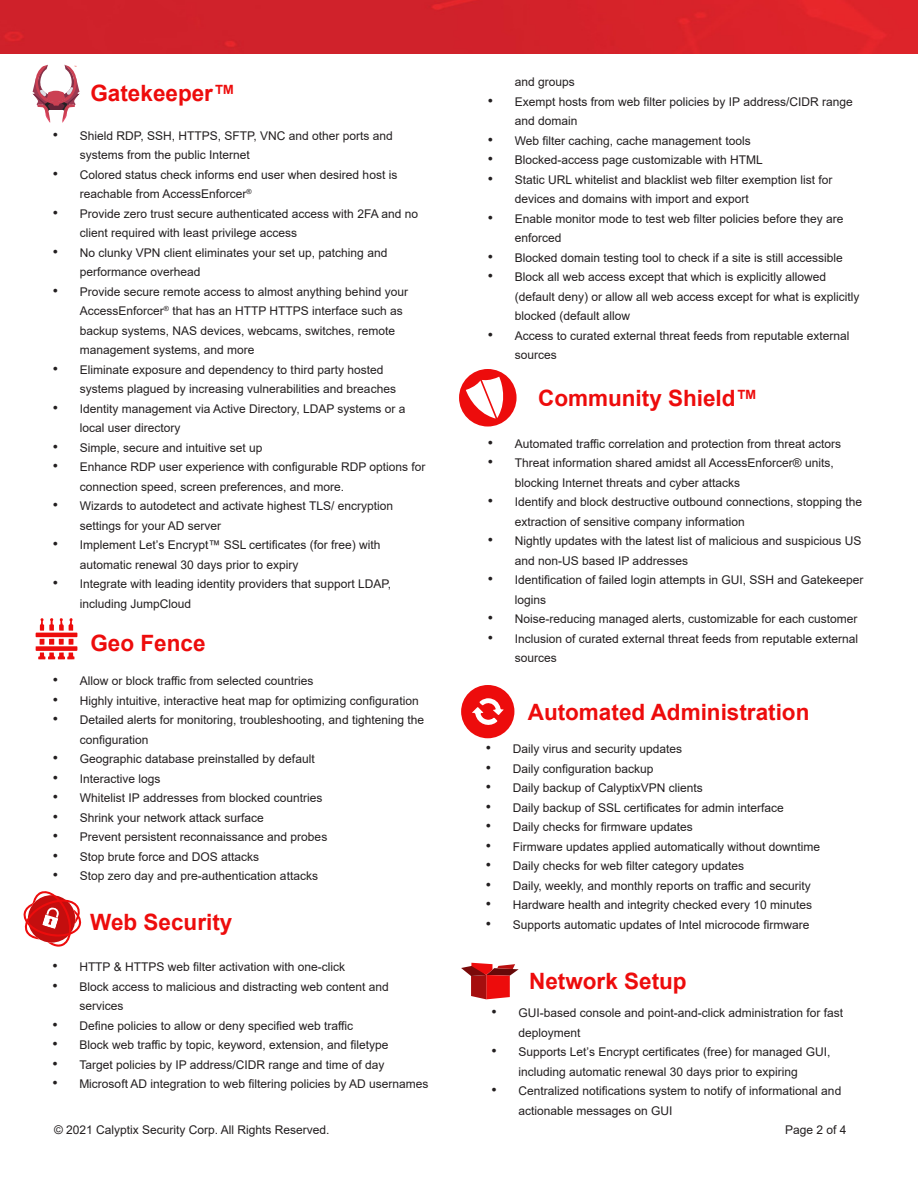
<style>
.page{position:relative;width:918px;height:1188px;background:#fff}
.page>*{position:absolute;margin:0;border:0;box-sizing:border-box;transform-origin:0 0}
.t1{font:700 22.5px "Arial";color:#ed0c0c}
.t2{font:12px/19.5px "Arial";color:#231f20}
.t3{font:3.15px "Myriad Pro";color:#e72419;scale:1.1 1}
.s1{font-size:15px}
</style>
<div class="page">
<img style="left:0;top:0;width:918px;height:54px">
<svg style="left:461px;top:963px;width:58px;height:36px"></svg>
<svg style="left:24px;top:891px;width:57px;height:56px"></svg>
<svg style="left:461px;top:685px;width:53px;height:53px"></svg>
<svg style="left:33px;top:65px;width:47px;height:57px"></svg>
<svg style="left:459px;top:369px;width:58px;height:58px"></svg>
<svg style="left:36px;top:618px;width:41px;height:41px"></svg>
<p class="t3" style="left:75px;top:65px;width:3px">™</p>
<p class="t1" style="left:90px;top:77px;width:147px">Gatekeeper™</p>
<p class="t2" style="left:80px;top:125px;width:315px;text-indent:-27px"><span class="s1">•</span> Shield RDP, SSH, HTTPS, SFTP, VNC and other ports and systems from the public Internet</p>
<p class="t2" style="left:80px;top:164px;width:319px;text-indent:-27px"><span class="s1">•</span> Colored status check informs end user when desired host is reachable from AccessEnforcer<sup>®</sup></p>
<p class="t2" style="left:80px;top:203px;width:340px;text-indent:-27px"><span class="s1">•</span> Provide zero trust secure authenticated access with 2FA and no client required with least privilege access</p>
<p class="t2" style="left:80px;top:242px;width:309px;text-indent:-27px"><span class="s1">•</span> No clunky VPN client eliminates your set up, patching and performance overhead</p>
<p class="t2" style="left:80px;top:281px;width:330px;text-indent:-27px"><span class="s1">•</span> Provide secure remote access to almost anything behind your AccessEnforcer<sup>®</sup> that has an HTTP HTTPS interface such as backup systems, NAS devices, webcams, switches, remote management systems, and more</p>
<p class="t2" style="left:80px;top:359px;width:318px;text-indent:-27px"><span class="s1">•</span> Eliminate exposure and dependency to third party hosted systems plagued by increasing vulnerabilities and breaches</p>
<p class="t2" style="left:80px;top:398px;width:327px;text-indent:-27px"><span class="s1">•</span> Identity management via Active Directory, LDAP systems or a local user directory</p>
<p class="t2" style="left:53px;top:437px;width:211px"><span class="s1">•</span> Simple, secure and intuitive set up</p>
<p class="t2" style="left:80px;top:457px;width:347px;text-indent:-27px"><span class="s1">•</span> Enhance RDP user experience with configurable RDP options for connection speed, screen preferences, and more.</p>
<p class="t2" style="left:80px;top:496px;width:315px;text-indent:-27px"><span class="s1">•</span> Wizards to autodetect and activate highest TLS/ encryption settings for your AD server</p>
<p class="t2" style="left:80px;top:535px;width:302px;text-indent:-27px"><span class="s1">•</span> Implement Let’s Encrypt™ SSL certificates (for free) with automatic renewal 30 days prior to expiry</p>
<p class="t2" style="left:80px;top:574px;width:313px;text-indent:-27px"><span class="s1">•</span> Integrate with leading identity providers that support LDAP, including JumpCloud</p>
<p class="t1" style="left:90px;top:627px;width:117px">Geo Fence</p>
<p class="t2" style="left:53px;top:671px;width:262px"><span class="s1">•</span> Allow or block traffic from selected countries</p>
<p class="t2" style="left:53px;top:691px;width:367px"><span class="s1">•</span> Highly intuitive, interactive heat map for optimizing configuration</p>
<p class="t2" style="left:80px;top:710px;width:346px;text-indent:-27px"><span class="s1">•</span> Detailed alerts for monitoring, troubleshooting, and tightening the configuration</p>
<p class="t2" style="left:53px;top:749px;width:263px"><span class="s1">•</span> Geographic database preinstalled by default</p>
<p class="t2" style="left:53px;top:769px;width:109px"><span class="s1">•</span> Interactive logs</p>
<p class="t2" style="left:53px;top:788px;width:271px"><span class="s1">•</span> Whitelist IP addresses from blocked countries</p>
<p class="t2" style="left:53px;top:808px;width:213px"><span class="s1">•</span> Shrink your network attack surface</p>
<p class="t2" style="left:53px;top:827px;width:276px"><span class="s1">•</span> Prevent persistent reconnaissance and probes</p>
<p class="t2" style="left:53px;top:847px;width:208px"><span class="s1">•</span> Stop brute force and DOS attacks</p>
<p class="t2" style="left:53px;top:866px;width:267px"><span class="s1">•</span> Stop zero day and pre-authentication attacks</p>
<p class="t1" style="left:90px;top:906px;width:144px">Web Security</p>
<p class="t2" style="left:52px;top:957px;width:294px"><span class="s1">•</span> HTTP &amp; HTTPS web filter activation with one-click</p>
<p class="t2" style="left:79px;top:977px;width:311px;text-indent:-27px"><span class="s1">•</span> Block access to malicious and distracting web content and services</p>
<p class="t2" style="left:52px;top:1016px;width:302px"><span class="s1">•</span> Define policies to allow or deny specified web traffic</p>
<p class="t2" style="left:52px;top:1035px;width:338px"><span class="s1">•</span> Block web traffic by topic, keyword, extension, and filetype</p>
<p class="t2" style="left:52px;top:1055px;width:334px"><span class="s1">•</span> Target policies by IP address/CIDR range and time of day</p>
<p class="t2" style="left:52px;top:1074px;width:378px"><span class="s1">•</span> Microsoft AD integration to web filtering policies by AD usernames</p>
<p class="t2" style="left:515px;top:72px;width:62px">and groups</p>
<p class="t2" style="left:515px;top:92px;width:339px;text-indent:-27px"><span class="s1">•</span> Exempt hosts from web filter policies by IP address/CIDR range and domain</p>
<p class="t2" style="left:488px;top:131px;width:264px"><span class="s1">•</span> Web filter caching, cache management tools</p>
<p class="t2" style="left:488px;top:150px;width:277px"><span class="s1">•</span> Blocked-access page customizable with HTML</p>
<p class="t2" style="left:515px;top:170px;width:319px;text-indent:-27px"><span class="s1">•</span> Static URL whitelist and blacklist web filter exemption list for devices and domains with import and export</p>
<p class="t2" style="left:515px;top:209px;width:330px;text-indent:-27px"><span class="s1">•</span> Enable monitor mode to test web filter policies before they are enforced</p>
<p class="t2" style="left:488px;top:248px;width:357px"><span class="s1">•</span> Blocked domain testing tool to check if a site is still accessible</p>
<p class="t2" style="left:515px;top:267px;width:346px;text-indent:-27px"><span class="s1">•</span> Block all web access except that which is explicitly allowed (default deny) or allow all web access except for what is explicitly blocked (default allow</p>
<p class="t2" style="left:515px;top:326px;width:336px;text-indent:-27px"><span class="s1">•</span> Access to curated external threat feeds from reputable external sources</p>
<p class="t1" style="left:538px;top:382px;width:222px">Community Shield™</p>
<p class="t2" style="left:488px;top:434px;width:355px"><span class="s1">•</span> Automated traffic correlation and protection from threat actors</p>
<p class="t2" style="left:515px;top:453px;width:320px;text-indent:-27px"><span class="s1">•</span> Threat information shared amidst all AccessEnforcer® units, blocking Internet threats and cyber attacks</p>
<p class="t2" style="left:515px;top:492px;width:349px;text-indent:-27px"><span class="s1">•</span> Identify and block destructive outbound connections, stopping the extraction of sensitive company information</p>
<p class="t2" style="left:515px;top:531px;width:348px;text-indent:-27px"><span class="s1">•</span> Nightly updates with the latest list of malicious and suspicious US and non-US based IP addresses</p>
<p class="t2" style="left:515px;top:570px;width:350px;text-indent:-27px"><span class="s1">•</span> Identification of failed login attempts in GUI, SSH and Gatekeeper logins</p>
<p class="t2" style="left:488px;top:609px;width:371px"><span class="s1">•</span> Noise-reducing managed alerts, customizable for each customer</p>
<p class="t2" style="left:515px;top:629px;width:345px;text-indent:-27px"><span class="s1">•</span> Inclusion of curated external threat feeds from reputable external sources</p>
<p class="t1" style="left:528px;top:696px;width:283px">Automated Administration</p>
<p class="t2" style="left:486px;top:739px;width:198px"><span class="s1">•</span> Daily virus and security updates</p>
<p class="t2" style="left:486px;top:759px;width:169px"><span class="s1">•</span> Daily configuration backup</p>
<p class="t2" style="left:486px;top:778px;width:219px"><span class="s1">•</span> Daily backup of CalyptixVPN clients</p>
<p class="t2" style="left:486px;top:798px;width:300px"><span class="s1">•</span> Daily backup of SSL certificates for admin interface</p>
<p class="t2" style="left:486px;top:817px;width:209px"><span class="s1">•</span> Daily checks for firmware updates</p>
<p class="t2" style="left:486px;top:837px;width:336px"><span class="s1">•</span> Firmware updates applied automatically without downtime</p>
<p class="t2" style="left:486px;top:856px;width:260px"><span class="s1">•</span> Daily checks for web filter category updates</p>
<p class="t2" style="left:486px;top:876px;width:327px"><span class="s1">•</span> Daily, weekly, and monthly reports on traffic and security</p>
<p class="t2" style="left:486px;top:895px;width:328px"><span class="s1">•</span> Hardware health and integrity checked every 10 minutes</p>
<p class="t2" style="left:486px;top:915px;width:325px"><span class="s1">•</span> Supports automatic updates of Intel microcode firmware</p>
<p class="t1" style="left:529px;top:965px;width:159px">Network Setup</p>
<p class="t2" style="left:519px;top:1003px;width:326px;text-indent:-27px"><span class="s1">•</span> GUI-based console and point-and-click administration for fast deployment</p>
<p class="t2" style="left:492px;top:1042px;width:340px;text-align:center"><span class="s1">•</span> Supports Let’s Encrypt certificates (free) for managed GUI, including automatic renewal 30 days prior to expiring</p>
<p class="t2" style="left:519px;top:1081px;width:324px;text-indent:-27px"><span class="s1">•</span> Centralized notifications system to notify of informational and actionable messages on GUI</p>
<p class="t2" style="left:54px;top:1120px;width:277px">© 2021 Calyptix Security Corp. All Rights Reserved.</p>
<p class="t2" style="left:785px;top:1120px;width:63px">Page 2 of 4</p>
</div>
